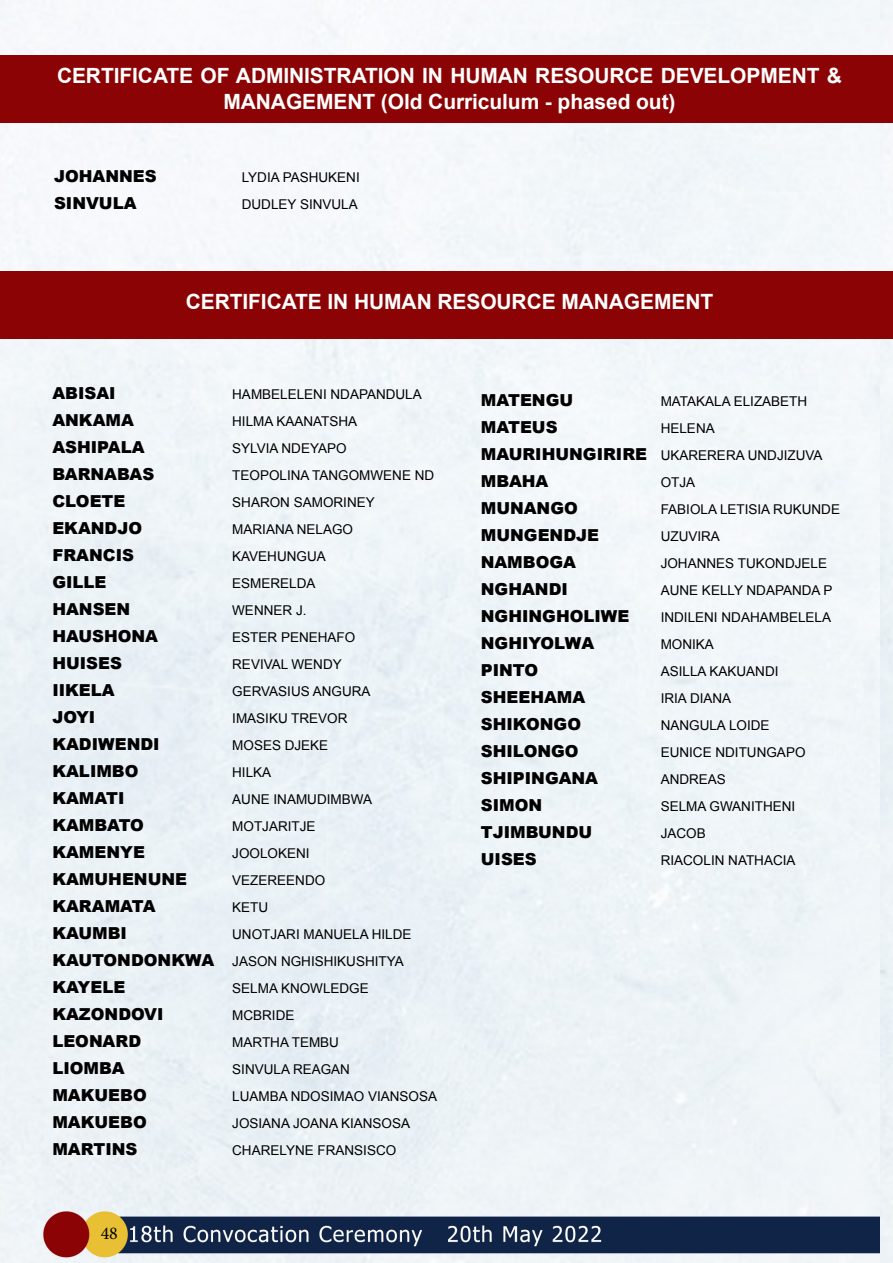
<style>
.page{position:relative;width:893px;height:1263px;background:#fff}
.page>*{position:absolute;margin:0;border:0;box-sizing:border-box;transform-origin:0 0}
.t1{font:700 21px/25.2px "Arial";letter-spacing:-.005em;color:#fff;text-align:center}
.t2{font:18px "Minion Pro";color:#000}
.t3{font:900 16.5px "Arial";color:#000}
.t4{font:13.5px/27px "Arial";color:#000}
.s1{font-weight:900;font-size:16.5px}
</style>
<div class="page">
<img style="left:0;top:0;width:880px;height:1263px">
<img style="left:880px;top:0;width:13px;height:1263px">
<div style="left:0;top:56px;width:893px;height:67px;background:#8b0304"></div>
<div style="left:0;top:272px;width:893px;height:67px;background:#8b0304"></div>
<h1 class="t1" style="left:57px;top:64px;width:786px">CERTIFICATE OF ADMINISTRATION IN HUMAN RESOURCE DEVELOPMENT &amp;<br>MANAGEMENT (Old Curriculum - phased out)</h1>
<p class="t3" style="left:54px;top:164px;width:104px">JOHANNES</p>
<p class="t4" style="left:242px;top:164px;width:120px">LYDIA PASHUKENI</p>
<p class="t3" style="left:54px;top:191px;width:84px">SINVULA</p>
<p class="t4" style="left:242px;top:191px;width:118px">DUDLEY SINVULA</p>
<h1 class="t1" style="left:186px;top:289px;width:529px">CERTIFICATE IN HUMAN RESOURCE MANAGEMENT</h1>
<p class="t3" style="left:52px;top:381px;width:65px">ABISAI</p>
<p class="t4" style="left:232px;top:381px;width:191px">HAMBELELENI NDAPANDULA</p>
<p class="t3" style="left:52px;top:408px;width:83px">ANKAMA</p>
<p class="t4" style="left:232px;top:408px;width:127px">HILMA KAANATSHA</p>
<p class="t3" style="left:52px;top:435px;width:94px">ASHIPALA</p>
<p class="t4" style="left:232px;top:435px;width:116px">SYLVIA NDEYAPO</p>
<p class="t3" style="left:52px;top:462px;width:103px">BARNABAS</p>
<p class="t4" style="left:232px;top:462px;width:204px">TEOPOLINA TANGOMWENE ND</p>
<p class="t3" style="left:52px;top:489px;width:75px">CLOETE</p>
<p class="t4" style="left:232px;top:489px;width:144px">SHARON SAMORINEY</p>
<p class="t3" style="left:52px;top:516px;width:91px">EKANDJO</p>
<p class="t4" style="left:232px;top:516px;width:122px">MARIANA NELAGO</p>
<p class="t3" style="left:52px;top:543px;width:83px">FRANCIS</p>
<p class="t4" style="left:232px;top:543px;width:95px">KAVEHUNGUA</p>
<p class="t3" style="left:52px;top:570px;width:56px">GILLE</p>
<p class="t4" style="left:232px;top:570px;width:85px">ESMERELDA</p>
<p class="t3" style="left:52px;top:597px;width:79px">HANSEN</p>
<p class="t4" style="left:232px;top:597px;width:76px">WENNER J.</p>
<p class="t3" style="left:52px;top:624px;width:107px">HAUSHONA</p>
<p class="t4" style="left:232px;top:624px;width:125px">ESTER PENEHAFO</p>
<p class="t3" style="left:52px;top:651px;width:71px">HUISES</p>
<p class="t4" style="left:232px;top:651px;width:111px">REVIVAL WENDY</p>
<p class="t3" style="left:52px;top:678px;width:64px">IIKELA</p>
<p class="t4" style="left:232px;top:678px;width:140px">GERVASIUS ANGURA</p>
<p class="t3" style="left:52px;top:705px;width:44px">JOYI</p>
<p class="t4" style="left:232px;top:705px;width:117px">IMASIKU TREVOR</p>
<p class="t3" style="left:52px;top:732px;width:109px">KADIWENDI</p>
<p class="t4" style="left:232px;top:732px;width:98px">MOSES DJEKE</p>
<p class="t3" style="left:52px;top:759px;width:88px">KALIMBO</p>
<p class="t4" style="left:232px;top:759px;width:41px">HILKA</p>
<p class="t3" style="left:52px;top:786px;width:74px">KAMATI</p>
<p class="t4" style="left:232px;top:786px;width:141px">AUNE INAMUDIMBWA</p>
<p class="t3" style="left:52px;top:813px;width:93px">KAMBATO</p>
<p class="t4" style="left:232px;top:813px;width:85px">MOTJARITJE</p>
<p class="t3" style="left:52px;top:840px;width:94px">KAMENYE</p>
<p class="t4" style="left:232px;top:840px;width:79px">JOOLOKENI</p>
<p class="t3" style="left:52px;top:867px;width:136px">KAMUHENUNE</p>
<p class="t4" style="left:232px;top:867px;width:95px">VEZEREENDO</p>
<p class="t3" style="left:52px;top:894px;width:105px">KARAMATA</p>
<p class="t4" style="left:232px;top:894px;width:38px">KETU</p>
<p class="t3" style="left:52px;top:921px;width:76px">KAUMBI</p>
<p class="t4" style="left:52px;top:921px;width:361px;text-indent:180px">UNOTJARI MANUELA HILDE<br><span class="s1">KAUTONDONKWA</span> JASON NGHISHIKUSHITYA</p>
<p class="t3" style="left:52px;top:975px;width:74px">KAYELE</p>
<p class="t4" style="left:232px;top:975px;width:138px">SELMA KNOWLEDGE</p>
<p class="t3" style="left:52px;top:1002px;width:113px">KAZONDOVI</p>
<p class="t4" style="left:232px;top:1002px;width:64px">MCBRIDE</p>
<p class="t3" style="left:52px;top:1029px;width:90px">LEONARD</p>
<p class="t4" style="left:232px;top:1029px;width:108px">MARTHA TEMBU</p>
<p class="t3" style="left:52px;top:1056px;width:74px">LIOMBA</p>
<p class="t4" style="left:232px;top:1056px;width:119px">SINVULA REAGAN</p>
<p class="t3" style="left:52px;top:1083px;width:96px">MAKUEBO</p>
<p class="t4" style="left:232px;top:1083px;width:206px">LUAMBA NDOSIMAO VIANSOSA</p>
<p class="t3" style="left:52px;top:1110px;width:96px">MAKUEBO</p>
<p class="t4" style="left:232px;top:1110px;width:179px">JOSIANA JOANA KIANSOSA</p>
<p class="t3" style="left:52px;top:1137px;width:87px">MARTINS</p>
<p class="t4" style="left:232px;top:1137px;width:166px">CHARELYNE FRANSISCO</p>
<h2 class="t2" style="left:101px;top:1221px;width:19px">48</h2>
<p class="t3" style="left:481px;top:388px;width:94px">MATENGU</p>
<p class="t4" style="left:661px;top:388px;width:148px">MATAKALA ELIZABETH</p>
<p class="t3" style="left:481px;top:415px;width:78px">MATEUS</p>
<p class="t4" style="left:481px;top:415px;width:343px;text-indent:180px">HELENA<br><span class="s1">MAURIHUNGIRIRE</span> UKARERERA UNDJIZUVA</p>
<p class="t3" style="left:481px;top:469px;width:69px">MBAHA</p>
<p class="t4" style="left:661px;top:469px;width:36px">OTJA</p>
<p class="t3" style="left:481px;top:496px;width:98px">MUNANGO</p>
<p class="t4" style="left:661px;top:496px;width:181px">FABIOLA LETISIA RUKUNDE</p>
<p class="t3" style="left:481px;top:523px;width:120px">MUNGENDJE</p>
<p class="t4" style="left:661px;top:523px;width:61px">UZUVIRA</p>
<p class="t3" style="left:481px;top:550px;width:97px">NAMBOGA</p>
<p class="t4" style="left:661px;top:550px;width:168px">JOHANNES TUKONDJELE</p>
<p class="t3" style="left:481px;top:577px;width:89px">NGHANDI</p>
<p class="t4" style="left:661px;top:577px;width:173px">AUNE KELLY NDAPANDA P</p>
<p class="t3" style="left:481px;top:604px;width:150px">NGHINGHOLIWE</p>
<p class="t4" style="left:661px;top:604px;width:172px">INDILENI NDAHAMBELELA</p>
<p class="t3" style="left:481px;top:631px;width:115px">NGHIYOLWA</p>
<p class="t4" style="left:661px;top:631px;width:55px">MONIKA</p>
<p class="t3" style="left:481px;top:658px;width:59px">PINTO</p>
<p class="t4" style="left:661px;top:658px;width:119px">ASILLA KAKUANDI</p>
<p class="t3" style="left:481px;top:685px;width:106px">SHEEHAMA</p>
<p class="t4" style="left:661px;top:685px;width:72px">IRIA DIANA</p>
<p class="t3" style="left:481px;top:712px;width:102px">SHIKONGO</p>
<p class="t4" style="left:661px;top:712px;width:110px">NANGULA LOIDE</p>
<p class="t3" style="left:481px;top:739px;width:99px">SHILONGO</p>
<p class="t4" style="left:661px;top:739px;width:146px">EUNICE NDITUNGAPO</p>
<p class="t3" style="left:481px;top:766px;width:119px">SHIPINGANA</p>
<p class="t4" style="left:661px;top:766px;width:67px">ANDREAS</p>
<p class="t3" style="left:481px;top:793px;width:63px">SIMON</p>
<p class="t4" style="left:661px;top:793px;width:136px">SELMA GWANITHENI</p>
<p class="t3" style="left:481px;top:820px;width:113px">TJIMBUNDU</p>
<p class="t4" style="left:661px;top:820px;width:47px">JACOB</p>
<p class="t3" style="left:481px;top:847px;width:57px">UISES</p>
<p class="t4" style="left:661px;top:847px;width:136px">RIACOLIN NATHACIA</p>
</div>
